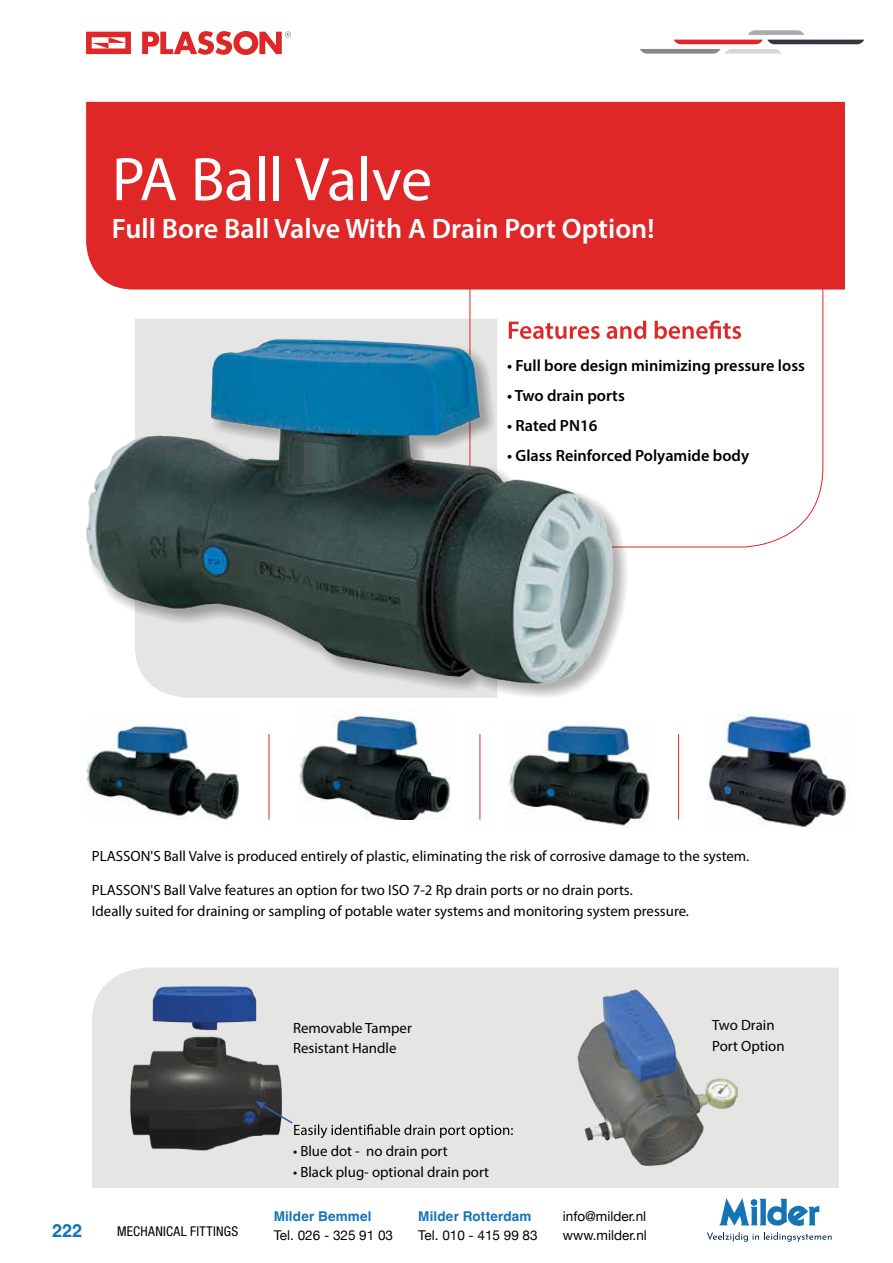
<style>
.page{position:relative;width:893px;height:1263px;background:#fff}
.page>*{position:absolute;margin:0;border:0;box-sizing:border-box;transform-origin:0 0}
.t1{font:62.1px "Myriad Pro";color:#fff}
.t2{font:600 28.2px "Myriad Pro";color:#fff}
.t3{font:700 18px "Helvetica";color:#1474b6}
.t4{font:600 16.35px "Myriad Pro";color:#000}
.t5{font:14.85px/20.9px "Myriad Pro";color:#000}
.t6{font:13.5px "Helvetica Neue";color:#000}
.t7{font:700 13.5px "Helvetica";letter-spacing:.015em;color:#1474b6}
.t8{font:condensed 13.5px "Helvetica Neue LT Std";letter-spacing:.025em;color:#000}
.s1{font-family:"Adobe Hebrew"}
</style>
<div class="page">
<svg style="left:707px;top:1198px;width:125px;height:44px"></svg>
<div style="left:92px;top:967px;width:747px;height:220px;background:#e5e6e4"></div>
<svg style="left:86px;top:32px;width:45px;height:22px"></svg>
<svg style="left:142px;top:31px;width:149px;height:24px"></svg>
<svg style="left:640px;top:30px;width:224px;height:24px"></svg>
<img style="left:120px;top:967px;width:226px;height:213px">
<svg style="left:255px;top:1101px;width:258px;height:37px;background:#c3c4c3"></svg>
<img style="left:577px;top:989px;width:161px;height:177px">
<svg style="left:469px;top:290px;width:355px;height:258px"></svg>
<img style="left:86px;top:319px;width:567px;height:379px">
<img style="left:299px;top:708px;width:152px;height:112px">
<img style="left:86px;top:724px;width:154px;height:97px">
<img style="left:509px;top:725px;width:141px;height:104px">
<hr style="left:269px;top:734px;width:1px;height:86px;background:#de2726">
<hr style="left:480px;top:734px;width:1px;height:86px;background:#de2726">
<hr style="left:678px;top:734px;width:1px;height:86px;background:#de2726">
<div style="left:86px;top:102px;width:759px;height:188px;background:#de2726"></div>
<img style="left:708px;top:713px;width:139px;height:116px">
<h1 class="t1" style="left:112px;top:141px;width:322px">PA Ball Valve</h1>
<h2 class="t2" style="left:112px;top:210px;width:544px">Full Bore Ball Valve With A Drain Port Option!</h2>
<p class="t4" style="left:507px;top:355px;width:299px">• Full bore design minimizing pressure loss</p>
<p class="t4" style="left:507px;top:385px;width:119px">• Two drain ports</p>
<p class="t4" style="left:507px;top:415px;width:92px">• Rated PN16</p>
<p class="t4" style="left:507px;top:445px;width:244px">• Glass Reinforced Polyamide body</p>
<p class="t5" style="left:92px;top:845px;width:659px">PLASSON'S Ball Valve is produced entirely of plastic, eliminating the risk of corrosive damage to the system<span class="s1">.</span></p>
<p class="t5" style="left:92px;top:879px;width:599px">PLASSON'S Ball Valve features an option for two ISO 7-2 Rp drain ports or no drain ports.<br>Ideally suited for draining or sampling of potable water systems and monitoring system pressure.</p>
<p class="t5" style="left:293px;top:1017px;width:120px">Removable Tamper<br>Resistant Handle</p>
<p class="t3" style="left:52px;top:1220px;width:32px">222</p>
<p class="t5" style="left:293px;top:1140px;width:156px">• Blue dot - no drain port</p>
<p class="t5" style="left:293px;top:1161px;width:198px">• Black plug- optional drain port</p>
<p class="t6" style="left:563px;top:1206px;width:85px">info@milder.nl</p>
<p class="t7" style="left:274px;top:1207px;width:99px">Milder Bemmel</p>
<p class="t6" style="left:274px;top:1225px;width:121px">Tel. 026 - 325 91 03</p>
<p class="t7" style="left:418px;top:1207px;width:115px">Milder Rotterdam</p>
<p class="t6" style="left:418px;top:1225px;width:121px">Tel. 010 - 415 99 83</p>
<p class="t8" style="left:117px;top:1224px;width:123px">MECHANICAL FITTINGS</p>
<p class="t6" style="left:563px;top:1225px;width:85px">www.milder.nl</p>
<p class="t5" style="left:712px;top:1015px;width:74px">Two Drain<br>Port Option</p>
</div>
